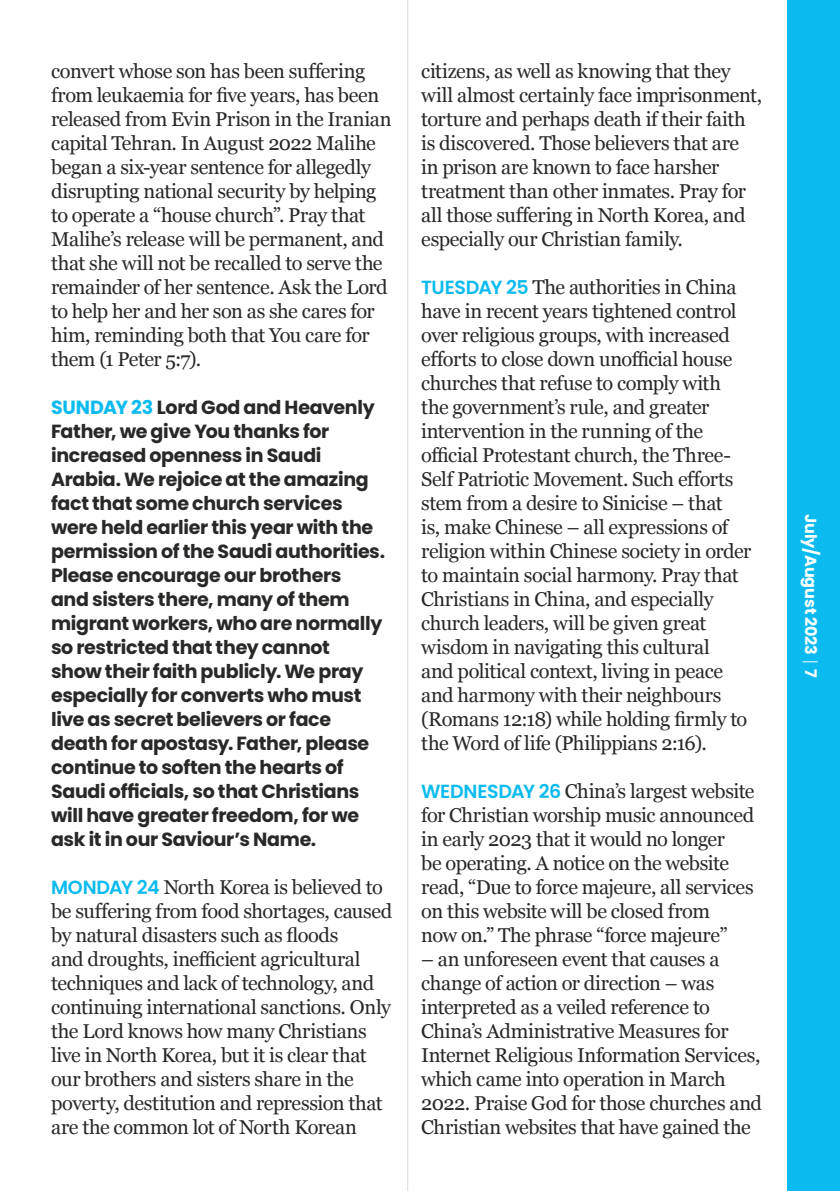
<style>
.page{position:relative;width:840px;height:1191px;background:#fff}
.page>*{position:absolute;margin:0;border:0;box-sizing:border-box;transform-origin:0 0}
.t1{font:20px/24px "Georgia";letter-spacing:-.02em;color:#282827}
.t2{font:700 19px/24px "Poppins";letter-spacing:-.015em;color:#282827}
.t3{font:700 16px "Poppins";letter-spacing:-.01em;color:#fff}
.s1{color:#0bbbef}
.s2{font-family:"Poppins";font-weight:600;font-size:19px;color:#0bbbef}
</style>
<div class="page">
<div style="left:787px;top:0;width:52px;height:1191px;background:#0bbbef"></div>
<svg style="left:802px;top:661px;width:15px;height:1px"></svg>
<hr style="left:407px;top:0;width:1px;height:1191px;background:#dadada">
<p class="t1" style="left:51px;top:58px;width:342px">convert whose son has been suffering from leukaemia for five years, has been released from Evin Prison in the Iranian capital Tehran. In August 2022 Malihe began a six-year sentence for allegedly disrupting national security by helping to operate a “house church”. Pray that Malihe’s release will be permanent, and that she will not be recalled to serve the remainder of her sentence. Ask the Lord to help her and her son as she cares for him, reminding both that You care for them (1 Peter 5:7).</p>
<p class="t2" style="left:51px;top:395px;width:335px"><span class="s1">SUNDAY 23</span> Lord God and Heavenly<br>Father, we give You thanks for increased openness in Saudi<br>Arabia. We rejoice at the amazing fact that some church services were held earlier this year with the permission of the Saudi authorities.<br>Please encourage our brothers<br>and sisters there, many of them migrant workers, who are normally so restricted that they cannot show their faith publicly. We pray especially for converts who must live as secret believers or face death for apostasy. Father, please continue to soften the hearts of<br>Saudi officials, so that Christians will have greater freedom, for we ask it in our Saviour’s Name.</p>
<p class="t1" style="left:51px;top:874px;width:342px"><span class="s2">MONDAY 24</span> North Korea is believed to be suffering from food shortages, caused by natural disasters such as floods<br>and droughts, inefficient agricultural techniques and lack of technology, and continuing international sanctions. Only the Lord knows how many Christians live in North Korea, but it is clear that our brothers and sisters share in the poverty, destitution and repression that are the common lot of North Korean</p>
<p class="t1" style="left:421px;top:58px;width:342px">citizens, as well as knowing that they will almost certainly face imprisonment, torture and perhaps death if their faith is discovered. Those believers that are<br>in prison are known to face harsher treatment than other inmates. Pray for all those suffering in North Korea, and especially our Christian family.</p>
<p class="t1" style="left:421px;top:274px;width:331px"><span class="s2">TUESDAY 25</span> The authorities in China have in recent years tightened control over religious groups, with increased efforts to close down unofficial house churches that refuse to comply with the government’s rule, and greater intervention in the running of the official Protestant church, the Three-Self Patriotic Movement. Such efforts stem from a desire to Sinicise – that<br>is, make Chinese – all expressions of religion within Chinese society in order to maintain social harmony. Pray that Christians in China, and especially church leaders, will be given great wisdom in navigating this cultural<br>and political context, living in peace and harmony with their neighbours (Romans 12:18) while holding firmly to the Word of life (Philippians 2:16).</p>
<p class="t1" style="left:421px;top:778px;width:335px"><span class="s2">WEDNESDAY 26</span> China’s largest website for Christian worship music announced in early 2023 that it would no longer<br>be operating. A notice on the website read, “Due to force majeure, all services on this website will be closed from<br>now on.” The phrase “force majeure”</p>
<p class="t1" style="left:421px;top:946px;width:342px">– an unforeseen event that causes a change of action or direction – was interpreted as a veiled reference to China’s Administrative Measures for Internet Religious Information Services, which came into operation in March 2022. Praise God for those churches and Christian websites that have gained the</p>
<p class="t3" style="left:819px;top:514px;width:165px;rotate:90deg">July/August 2023 7</p>
</div>
